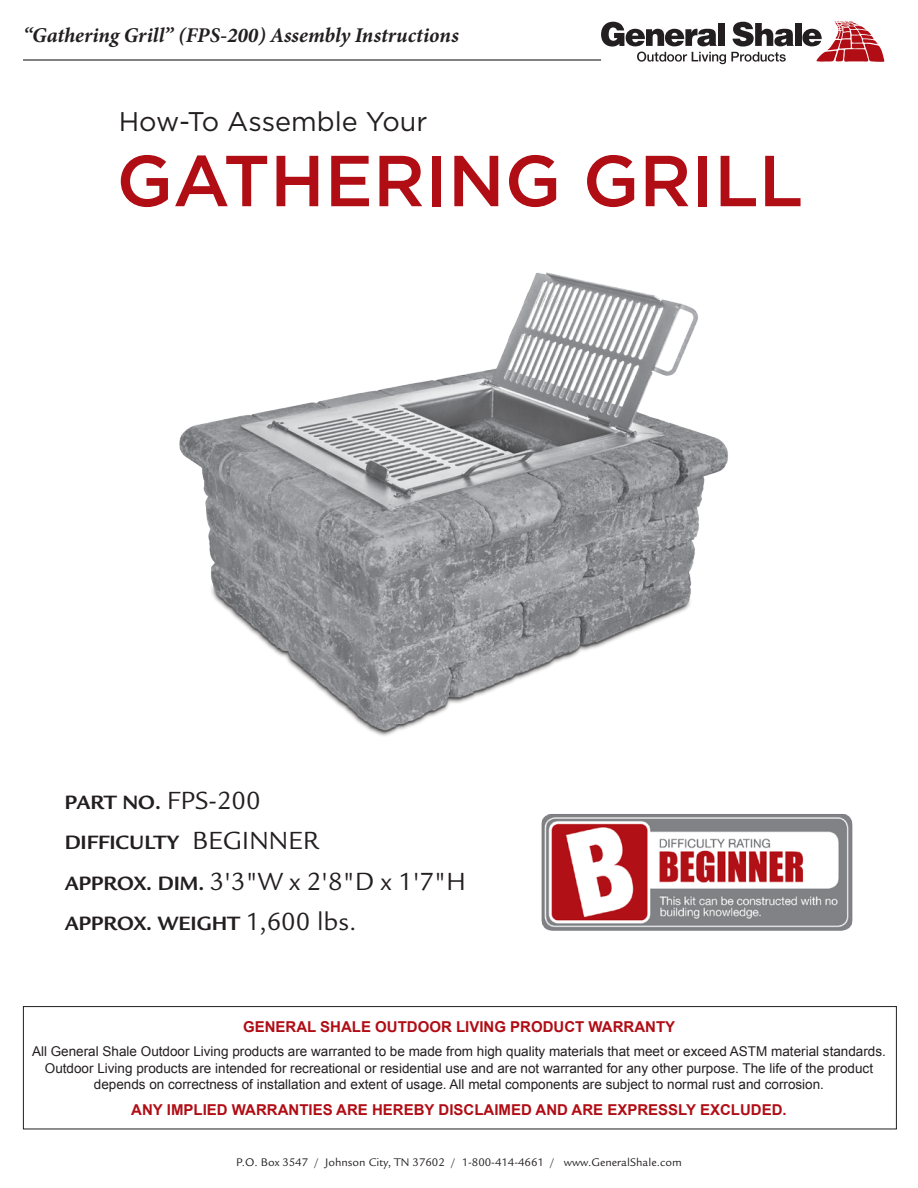
<style>
.page{position:relative;width:918px;height:1188px;background:#fff}
.page>*{position:absolute;margin:0;border:0;box-sizing:border-box;transform-origin:0 0}
.t1{font:500 72px "Gotham";color:#b00d15}
.t2{font:27px "Legacy Sans";color:#231f20}
.t3{font:27px "Gotham";color:#231f20}
.t4{font:700 21px "Legacy Sans";color:#231f20}
.t5{font:italic 700 21px "Minion Pro";color:#231f20}
.t6{font:700 15px "Arial";color:#b00d15}
.t7{font:13.5px/16.2px "Arial";color:#231f20;text-align:center}
.t8{font:12px "Legacy Sans";color:#231f20}
.s1{font-weight:400;font-size:27px}
.s2{font-weight:700;font-size:21px}
</style>
<div class="page">
<hr style="left:23px;top:59px;width:578px;height:2px;background:#231f20">
<svg style="left:601px;top:22px;width:193px;height:42px"></svg>
<div style="left:795px;top:23px;width:6px;height:23px;background:#231f20"></div>
<svg style="left:802px;top:22px;width:82px;height:40px"></svg>
<div style="left:23px;top:1006px;width:874px;height:123px;border:1px solid #231f20"></div>
<img style="left:541px;top:814px;width:312px;height:117px">
<img style="left:179px;top:272px;width:549px;height:464px">
<p class="t5" style="left:23px;top:21px;width:437px">“Gathering Grill” (FPS-200) Assembly Instructions</p>
<p class="t3" style="left:119px;top:106px;width:310px">How-To Assemble Your</p>
<p class="t1" style="left:117px;top:140px;width:688px">GATHERING GRILL</p>
<p class="t4" style="left:65px;top:790px;width:197px">PART NO. <span class="s1">FPS-200</span></p>
<p class="t4" style="left:65px;top:831px;width:256px">DIFFICULTY <span class="s1">BEGINNER</span></p>
<p class="t2" style="left:65px;top:866px;width:403px"><span class="s2">APPROX. DIM.</span> 3'3"W x 2'8"D x 1'7"H</p>
<p class="t4" style="left:65px;top:911px;width:293px">APPROX. WEIGHT <span class="s1">1,600 lbs.</span></p>
<p class="t6" style="left:243px;top:1017px;width:434px">GENERAL SHALE OUTDOOR LIVING PRODUCT WARRANTY</p>
<p class="t7" style="left:32px;top:1044px;width:855px">All General Shale Outdoor Living products are warranted to be made from high quality materials that meet or exceed ASTM material standards.<br>Outdoor Living products are intended for recreational or residential use and are not warranted for any other purpose. The life of the product depends on correctness of installation and extent of usage. All metal components are subject to normal rust and corrosion.</p>
<p class="t6" style="left:131px;top:1099px;width:657px">ANY IMPLIED WARRANTIES ARE HEREBY DISCLAIMED AND ARE EXPRESSLY EXCLUDED.</p>
<p class="t8" style="left:236px;top:1156px;width:447px">P.O. Box 3547 / Johnson City, TN 37602 / 1-800-414-4661 / www.GeneralShale.com</p>
</div>
